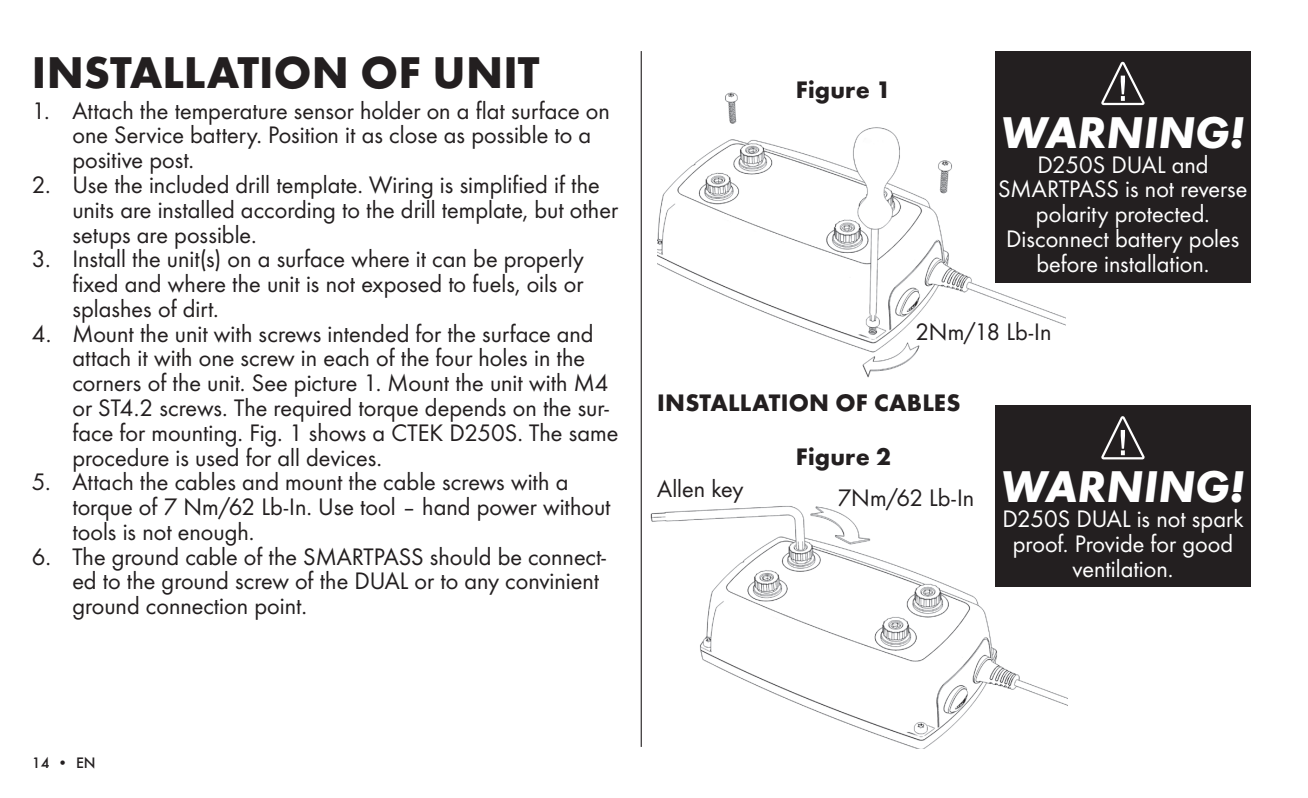
<style>
.page{position:relative;width:1308px;height:798px;background:#fff}
.page>*{position:absolute;margin:0;border:0;box-sizing:border-box;transform-origin:0 0}
.t1{font:700 46.12px "Futura";color:#231f20}
.t2{font:italic 700 46.12px "Futura";color:#fff}
.t3{font:24.75px/24.8px "Futura Boo";color:#231f20}
.t4{font:24.75px/24.8px "Futura Boo";color:#fff;text-align:center}
.t5{font:700 24.75px "Futura";letter-spacing:.01em;color:#231f20}
.t6{font:500 15.75px "Futura";color:#231f20}
</style>
<div class="page">
<hr style="left:640px;top:51px;width:2px;height:695px;background:#231f20">
<img style="left:650px;top:506px;width:417px;height:241px">
<img style="left:657px;top:92px;width:408px;height:286px">
<div style="left:995px;top:51px;width:255px;height:231px;background:#231f20"></div>
<svg style="left:1101px;top:62px;width:43px;height:43px"></svg>
<div style="left:995px;top:405px;width:255px;height:182px;background:#231f20"></div>
<svg style="left:1101px;top:416px;width:43px;height:43px"></svg>
<h1 class="t1" style="left:32px;top:43px;width:428px">INSTALLATION of unit</h1>
<p class="t3" style="left:72px;top:98px;width:539px;text-indent:-40px">1. Attach the temperature sensor holder on a flat surface on one Service battery. Position it as close as possible to a positive post.</p>
<p class="t3" style="left:72px;top:172px;width:547px;text-indent:-40px">2. Use the included drill template. Wiring is simplified if the units are installed according to the drill template, but other setups are possible.</p>
<p class="t3" style="left:72px;top:246px;width:513px;text-align:justify;text-indent:-40px">3. Install the unit(s) on a surface where it can be properly fixed and where the unit is not exposed to fuels, oils or splashes of dirt.</p>
<p class="t3" style="left:72px;top:321px;width:547px;text-indent:-40px">4. Mount the unit with screws intended for the surface and attach it with one screw in each of the four holes in the corners of the unit. See picture 1. Mount the unit with M4 or ST4.2 screws. The required torque depends on the sur&shy;face for mounting. Fig. 1 shows a CTEK D250S. The same procedure is used for all devices.</p>
<p class="t3" style="left:72px;top:469px;width:540px;text-indent:-40px">5. Attach the cables and mount the cable screws with a torque of 7 Nm/62 Lb-In. Use tool – hand power without tools is not enough.</p>
<p class="t3" style="left:72px;top:543px;width:535px;text-indent:-40px">6. The ground cable of the SMARTPASS should be connect&shy;ed to the ground screw of the DUAL or to any convinient ground connection point.</p>
<p class="t5" style="left:796px;top:74px;width:96px">Figure 1</p>
<h1 class="t2" style="left:1000px;top:104px;width:245px">WARNING!</h1>
<p class="t4" style="left:998px;top:152px;width:251px">D250S DUAL and<br>SMARTPASS is not reverse polarity protected.<br>Disconnect battery poles before installation.</p>
<p class="t3" style="left:915px;top:319px;width:137px">2Nm/18 Lb-In</p>
<p class="t5" style="left:657px;top:387px;width:305px">INSTALLATION OF CABLES</p>
<p class="t3" style="left:657px;top:476px;width:88px">Allen key</p>
<p class="t5" style="left:796px;top:441px;width:96px">Figure 2</p>
<p class="t3" style="left:837px;top:484px;width:138px">7Nm/62 Lb-In</p>
<h1 class="t2" style="left:1000px;top:458px;width:245px">WARNING!</h1>
<p class="t4" style="left:1002px;top:506px;width:243px">D250S DUAL is not spark proof. Provide for good ventilation.</p>
<p class="t6" style="left:32px;top:753px;width:65px">14 • EN</p>
</div>
